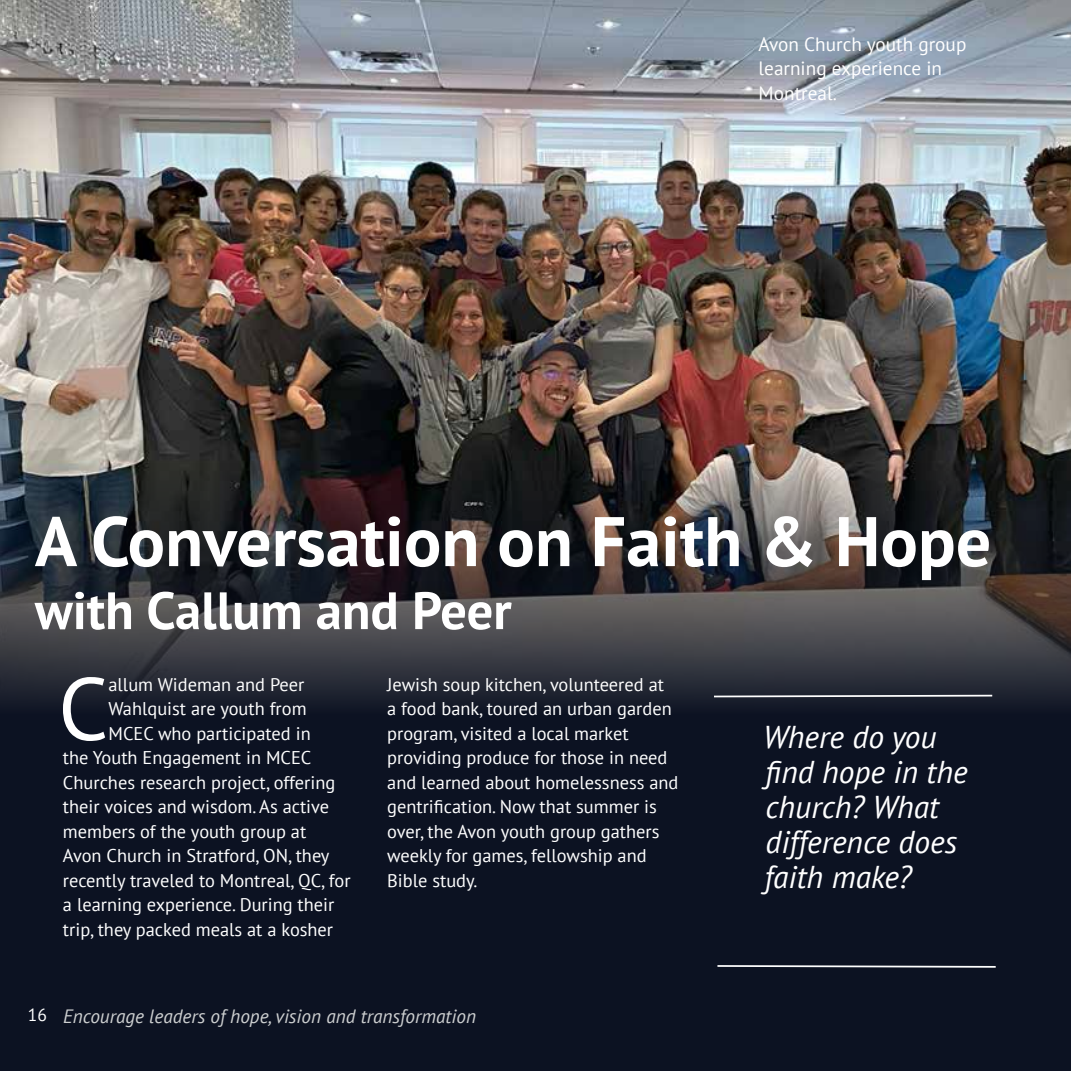
<style>
.page{position:relative;width:1071px;height:1071px;background:#fff}
.page>*{position:absolute;margin:0;border:0;box-sizing:border-box;transform-origin:0 0}
.t1{font:88.38px "PT Sans";color:#fff}
.t2{font:700 70px "PT Sans";color:#fff}
.t3{font:700 52.5px "PT Sans";color:#fff}
.t4{font:italic 31.5px/35px "PT Sans";color:#fff}
.t5{font:19.25px/24.5px "PT Sans";color:#fff}
.t6{font:italic 19.25px "PT Sans";color:#cdcfd0}
.t7{font:18.38px/24.5px "PT Sans";color:#fff}
.s1{font-style:normal;font-size:17.5px;color:#fff}
</style>
<div class="page">
<div style="left:0;top:12px;width:1071px;height:1059px;background:#0c1222"></div>
<img style="left:0;top:0;width:1071px;height:703px">
<svg style="left:712px;top:694px;width:282px;height:4px"></svg>
<svg style="left:717px;top:965px;width:279px;height:3px"></svg>
<p class="t5" style="left:759px;top:31px;width:209px">Avon Church youth group learning experience in<br>Montreal.</p>
<h2 class="t2" style="left:35px;top:495px;width:958px">A Conversation on Faith &amp; Hope</h2>
<h3 class="t3" style="left:35px;top:576px;width:478px">with Callum and Peer</h3>
<h1 class="t1" style="left:58px;top:652px;width:52px">C</h1>
<p class="t7" style="left:109px;top:672px;width:197px">allum Wideman and Peer</p>
<p class="t7" style="left:109px;top:696px;width:200px">Wahlquist are youth from</p>
<p class="t7" style="left:109px;top:721px;width:204px">MCEC who participated in</p>
<p class="t7" style="left:63px;top:745px;width:250px">the Youth Engagement in MCEC</p>
<p class="t7" style="left:63px;top:770px;width:274px">Churches research project, offering</p>
<p class="t7" style="left:63px;top:794px;width:268px">their voices and wisdom. As active</p>
<p class="t7" style="left:63px;top:819px;width:245px">members of the youth group at</p>
<p class="t7" style="left:63px;top:843px;width:268px">Avon Church in Stratford, ON, they</p>
<p class="t7" style="left:63px;top:868px;width:289px">recently traveled to Montreal, QC, for</p>
<p class="t7" style="left:63px;top:892px;width:273px">a learning experience. During their</p>
<p class="t7" style="left:63px;top:917px;width:272px">trip, they packed meals at a kosher</p>
<p class="t7" style="left:387px;top:672px;width:293px">Jewish soup kitchen, volunteered at<br>a food bank, toured an urban garden program, visited a local market providing produce for those in need and learned about homelessness and gentrification. Now that summer is over, the Avon youth group gathers weekly for games, fellowship and<br>Bible study.</p>
<p class="t6" style="left:28px;top:1004px;width:450px"><span class="s1">16</span> Encourage leaders of hope, vision and transformation</p>
<h3 class="t4" style="left:763px;top:719px;width:206px">Where do you find hope in the church? What difference does faith make?</h3>
</div>
